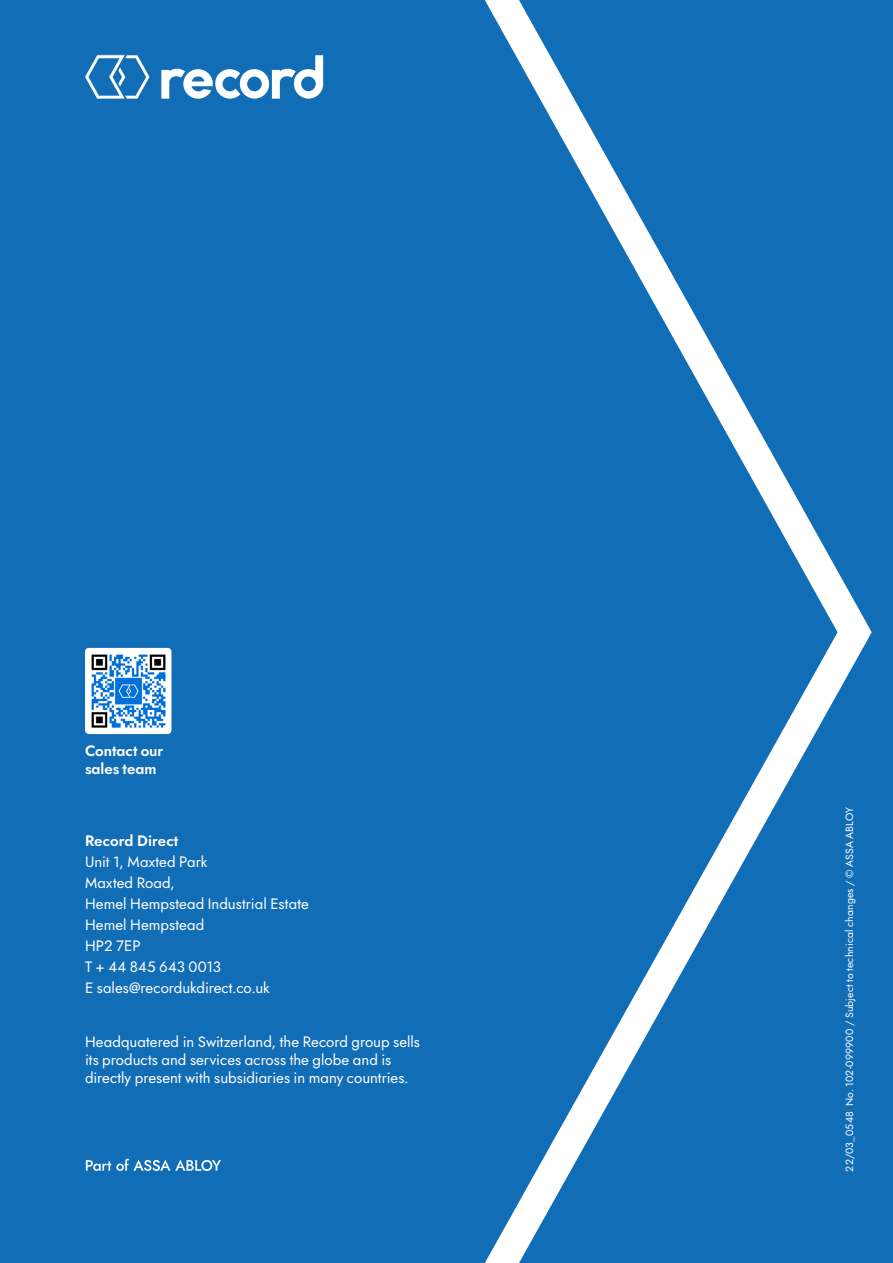
<style>
.page{position:relative;width:893px;height:1263px;background:#126db7}
.page>*{position:absolute;margin:0;border:0;box-sizing:border-box;transform-origin:0 0}
.Body_10_12_-_Regular{font:15px/18px "Jost";color:#fff}
.Body_10_12_-_Regular-2{font:600 15px/18px "Jost";color:#fff}
.Document_ID_7_11_-_R{font:10.5px "Jost";letter-spacing:.015em;color:#fff}
</style>
<div class="page">
<svg style="left:85px;top:55px;width:64px;height:44px"></svg>
<svg style="left:161px;top:55px;width:162px;height:44px"></svg>
<svg style="left:85px;top:1159px;width:136px;height:12px"></svg>
<img style="left:85px;top:648px;width:86px;height:86px">
<svg style="left:485px;top:0;width:387px;height:1263px"></svg>
<p class="Body_10_12_-_Regular-2" style="left:85px;top:742px;width:80px">Contact our sales team</p>
<p class="Body_10_12_-_Regular-2" style="left:85px;top:832px;width:95px">Record Direct</p>
<p class="Body_10_12_-_Regular" style="left:85px;top:853px;width:124px">Unit 1, Maxted Park</p>
<p class="Body_10_12_-_Regular" style="left:85px;top:874px;width:91px">Maxted Road,</p>
<p class="Body_10_12_-_Regular" style="left:85px;top:895px;width:225px">Hemel Hempstead Industrial Estate</p>
<p class="Body_10_12_-_Regular" style="left:85px;top:916px;width:121px">Hemel Hempstead</p>
<p class="Body_10_12_-_Regular" style="left:85px;top:937px;width:57px">HP2 7EP</p>
<p class="Body_10_12_-_Regular" style="left:85px;top:958px;width:137px">T + 44 845 643 0013</p>
<p class="Body_10_12_-_Regular" style="left:85px;top:979px;width:186px">E sales@recordukdirect.co.uk</p>
<p class="Body_10_12_-_Regular" style="left:85px;top:1033px;width:336px">Headquatered in Switzerland, the Record group sells its products and services across the globe and is directly present with subsidiaries in many countries.</p>
<p class="Document_ID_7_11_-_R" style="left:842px;top:1171px;width:366px;rotate:-90deg">22/03_0548 No. 102-099900 / Subject to technical changes / © ASSA ABLOY</p>
</div>
